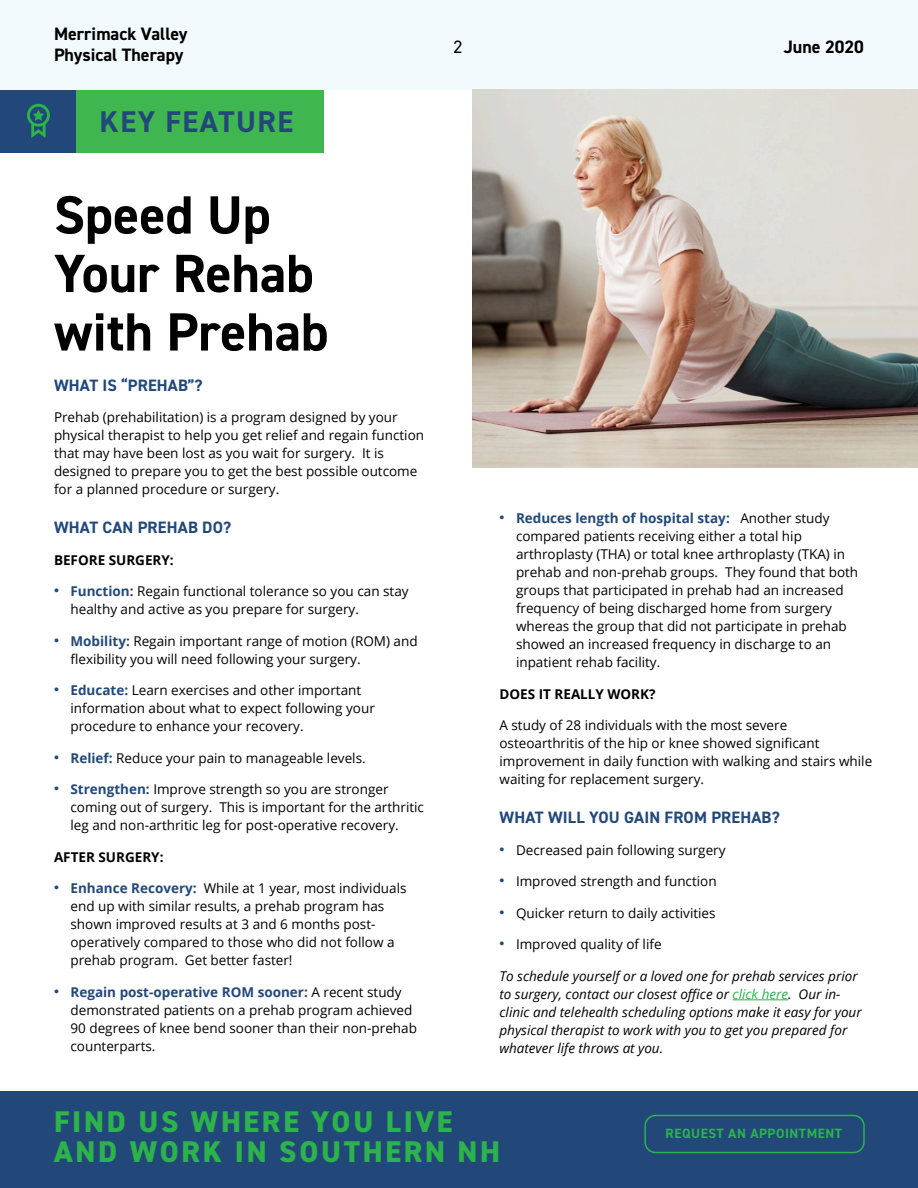
<style>
.page{position:relative;width:918px;height:1188px;background:#fff}
.page>*{position:absolute;margin:0;border:0;box-sizing:border-box;transform-origin:0 0}
.Title_3{font:700 54px/58.5px "DIN2014";color:#000}
.t1{font:800 30px/30px "DIN2014";letter-spacing:.09em;color:#2cb34b}
.Title_2{font:700 30px "DIN2014";letter-spacing:.05em;color:#22487a}
.t2{font:700 18px/21.6px "DIN2014";color:#000}
.t3{font:18px "DIN2014";color:#000}
.Body{font:700 16.5px "DIN2014";letter-spacing:.01em;color:#22487a}
.Body-2{font:13.5px/18px "Open Sans";color:#000}
.Body-3{font:italic 13.5px/18px "Open Sans";color:#000}
.Body-4{font:700 13.5px "Open Sans";color:#000}
.t4{font:700 13.5px "DIN2014";letter-spacing:.04em;color:#2cb34b}
.s1{font-family:"DIN2014";font-weight:700;font-size:16.5px;color:#22487a}
.s2{font-weight:700;color:#22487a}
.s3{color:#2cb34b}
</style>
<div class="page">
<div style="left:0;top:0;width:918px;height:90px;background:#f3fafe"></div>
<div style="left:0;top:1091px;width:918px;height:97px;background:#22487a"></div>
<div style="left:644px;top:1115px;width:221px;height:38px;border:2px solid #2cb34b;border-radius:10px"></div>
<hr style="left:733px;top:1000px;width:55px;height:1px;background:#2cb34b">
<div style="left:0;top:90px;width:76px;height:63px;background:#22487a"></div>
<svg style="left:27px;top:104px;width:23px;height:34px"></svg>
<div style="left:76px;top:90px;width:248px;height:63px;background:#40b651"></div>
<img style="left:472px;top:89px;width:446px;height:379px">
<h3 class="t2" style="left:54px;top:22px;width:135px">Merrimack Valley<br>Physical Therapy</h3>
<p class="Title_2" style="left:100px;top:102px;width:195px">KEY FEATURE</p>
<p class="Title_3" style="left:54px;top:185px;width:276px">Speed Up<br>Your Rehab with Prehab</p>
<p class="Body" style="left:54px;top:374px;width:150px">WHAT IS “PREHAB”?</p>
<p class="Body-2" style="left:54px;top:408px;width:372px">Prehab (prehabilitation) is a program designed by your physical therapist to help you get relief and regain function that may have been lost as you wait for surgery. It is designed to prepare you to get the best possible outcome for a planned procedure or surgery.</p>
<p class="Body" style="left:54px;top:517px;width:179px">WHAT CAN PREHAB DO?</p>
<p class="Body-4" style="left:54px;top:550px;width:121px">BEFORE SURGERY:</p>
<p class="Body-2" style="left:70px;top:582px;width:340px;text-indent:-16px"><span class="s1">•</span> <span class="s2">Function:</span> Regain functional tolerance so you can stay healthy and active as you prepare for surgery.</p>
<p class="Body-2" style="left:70px;top:632px;width:349px;text-indent:-16px"><span class="s1">•</span> <span class="s2">Mobility:</span> Regain important range of motion (ROM) and flexibility you will need following your surgery.</p>
<p class="Body-2" style="left:70px;top:681px;width:306px;text-indent:-16px"><span class="s1">•</span> <span class="s2">Educate:</span> Learn exercises and other important information about what to expect following your procedure to enhance your recovery.</p>
<p class="Body-2" style="left:54px;top:749px;width:313px"><span class="s1">•</span> <span class="s2">Relief:</span> Reduce your pain to manageable levels.</p>
<p class="Body-2" style="left:70px;top:780px;width:355px;text-indent:-16px"><span class="s1">•</span> <span class="s2">Strengthen:</span> Improve strength so you are stronger coming out of surgery. This is important for the arthritic leg and non-arthritic leg for post-operative recovery.</p>
<p class="Body-4" style="left:54px;top:847px;width:111px">AFTER SURGERY:</p>
<p class="Body-2" style="left:70px;top:879px;width:338px;text-indent:-16px"><span class="s1">•</span> <span class="s2">Enhance Recovery:</span> While at 1 year, most individuals end up with similar results, a prehab program has shown improved results at 3 and 6 months post&shy;operatively compared to those who did not follow a prehab program. Get better faster!</p>
<p class="Body-2" style="left:70px;top:983px;width:348px;text-indent:-16px"><span class="s1">•</span> <span class="s2">Regain post-operative ROM sooner:</span> A recent study demonstrated patients on a prehab program achieved 90 degrees of knee bend sooner than their non-prehab counterparts.</p>
<h3 class="t3" style="left:454px;top:36px;width:10px">2</h3>
<h3 class="t2" style="left:784px;top:36px;width:82px">June 2020</h3>
<p class="Body-2" style="left:516px;top:509px;width:344px;text-indent:-16px"><span class="s1">•</span> <span class="s2">Reduces length of hospital stay:</span> Another study compared patients receiving either a total hip arthroplasty (THA) or total knee arthroplasty (TKA) in prehab and non-prehab groups. They found that both groups that participated in prehab had an increased frequency of being discharged home from surgery whereas the group that did not participate in prehab showed an increased frequency in discharge to an inpatient rehab facility.</p>
<p class="Body-4" style="left:500px;top:684px;width:158px">DOES IT REALLY WORK?</p>
<p class="Body-2" style="left:500px;top:716px;width:374px">A study of 28 individuals with the most severe osteoarthritis of the hip or knee showed significant improvement in daily function with walking and stairs while waiting for replacement surgery.</p>
<p class="Body" style="left:500px;top:807px;width:282px">WHAT WILL YOU GAIN FROM PREHAB?</p>
<p class="Body-2" style="left:500px;top:841px;width:228px"><span class="s1">•</span> Decreased pain following surgery</p>
<p class="Body-2" style="left:500px;top:872px;width:219px"><span class="s1">•</span> Improved strength and function</p>
<p class="Body-2" style="left:500px;top:904px;width:218px"><span class="s1">•</span> Quicker return to daily activities</p>
<p class="Body-2" style="left:500px;top:935px;width:164px"><span class="s1">•</span> Improved quality of life</p>
<p class="Body-3" style="left:500px;top:967px;width:364px">To schedule yourself or a loved one for prehab services prior to surgery, contact our closest office or <span class="s3">click here</span>. Our in&shy;clinic and telehealth scheduling options make it easy for your physical therapist to work with you to get you prepared for whatever life throws at you.</p>
<h2 class="t1" style="left:54px;top:1107px;width:448px">FIND US WHERE YOU LIVE<br>AND WORK IN SOUTHERN NH</h2>
<p class="t4" style="left:666px;top:1124px;width:178px">REQUEST AN APPOINTMENT</p>
</div>
